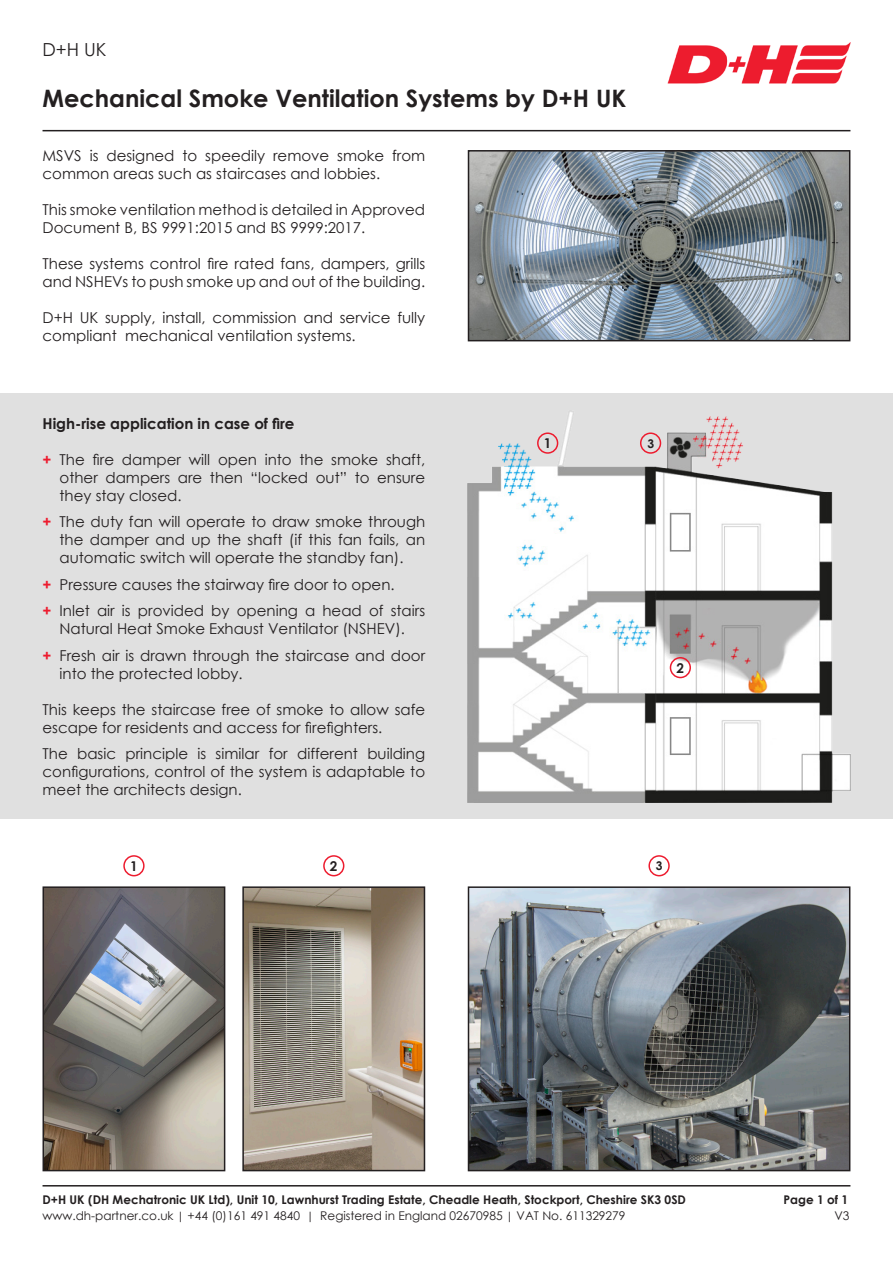
<style>
.page{position:relative;width:893px;height:1263px;background:#fff}
.page>*{position:absolute;margin:0;border:0;box-sizing:border-box;transform-origin:0 0}
.t1{font:700 24px "Century Gothic";color:#231f20}
.t2{font:18px "Century Gothic";color:#231f20}
.t3{font:15px/18px "Century Gothic";color:#231f20}
.t4{font:700 15px "Century Gothic";color:#231f20}
.t5{font:700 13.5px "Century Gothic";color:#231f20}
.t6{font:700 12px "Century Gothic";color:#231f20}
.t7{font:12px "Century Gothic";color:#231f20}
.s1{font-weight:700;color:#ed1b2e}
.s2{font-size:11.25px}
</style>
<div class="page">
<hr style="left:43px;top:130px;width:807px;height:1px;background:#231f20">
<hr style="left:43px;top:1185px;width:807px;height:1px;background:#231f20">
<img style="left:668px;top:43px;width:182px;height:40px">
<div style="left:0;top:393px;width:893px;height:426px;background:#e0e0e0"></div>
<img style="left:46px;top:889px;width:176px;height:279px">
<div style="left:43px;top:886px;width:182px;height:285px;border:2px solid #231f20"></div>
<img style="left:245px;top:889px;width:177px;height:279px">
<div style="left:242px;top:886px;width:183px;height:285px;border:2px solid #231f20"></div>
<img style="left:468px;top:412px;width:382px;height:390px">
<img style="left:471px;top:153px;width:376px;height:185px">
<div style="left:468px;top:150px;width:382px;height:191px;border:2px solid #231f20"></div>
<div style="left:537px;top:432px;width:21px;height:22px;border:2px solid #ed1c2f;border-radius:50%"></div>
<div style="left:670px;top:657px;width:21px;height:21px;border:2px solid #ed1c2f;border-radius:50%"></div>
<div style="left:640px;top:432px;width:21px;height:22px;border:2px solid #ed1c2f;border-radius:50%"></div>
<img style="left:471px;top:889px;width:376px;height:279px">
<div style="left:468px;top:886px;width:382px;height:285px;border:2px solid #231f20"></div>
<div style="left:123px;top:855px;width:22px;height:21px;border:2px solid #ed1c2f;border-radius:50%"></div>
<div style="left:323px;top:855px;width:21px;height:21px;border:2px solid #ed1c2f;border-radius:50%"></div>
<div style="left:648px;top:855px;width:22px;height:21px;border:2px solid #ed1c2f;border-radius:50%"></div>
<p class="t2" style="left:43px;top:37px;width:66px">D+H UK</p>
<p class="t1" style="left:43px;top:80px;width:585px">Mechanical Smoke Ventilation Systems by D+H UK</p>
<p class="t3" style="left:43px;top:147px;width:384px">MSVS is designed to speedily remove smoke from common areas such as staircases and lobbies.</p>
<p class="t3" style="left:43px;top:201px;width:384px">This smoke ventilation method is detailed in Approved<br>Document B, BS 9991:2015 and BS 9999:2017.</p>
<p class="t3" style="left:43px;top:255px;width:384px">These systems control fire rated fans, dampers, grills and NSHEVs to push smoke up and out of the building.</p>
<p class="t3" style="left:43px;top:309px;width:384px">D+H UK supply, install, commission and service fully compliant mechanical ventilation systems.</p>
<p class="t4" style="left:43px;top:412px;width:253px">High-rise application in case of fire</p>
<p class="t3" style="left:60px;top:450px;width:367px;text-align:justify;text-indent:-17px"><span class="s1">+</span> The fire damper will open into the smoke shaft, other dampers are then “locked out” to ensure they stay closed.</p>
<p class="t3" style="left:60px;top:512px;width:367px;text-align:justify;text-indent:-17px"><span class="s1">+</span> The duty fan will operate to draw smoke through the damper and up the shaft (if this fan fails, an automatic switch will operate the standby fan).</p>
<p class="t3" style="left:43px;top:575px;width:354px"><span class="s1">+</span> Pressure causes the stairway fire door to open.</p>
<p class="t3" style="left:43px;top:601px;width:384px;text-align:center"><span class="s1">+</span> Inlet air is provided by opening a head of stairs<br>Natural Heat Smoke Exhaust Ventilator (NSHEV).</p>
<p class="t3" style="left:60px;top:646px;width:367px;text-indent:-17px"><span class="s1">+</span> Fresh air is drawn through the staircase and door into the protected lobby.</p>
<p class="t3" style="left:43px;top:700px;width:384px">This keeps the staircase free of smoke to allow safe escape for residents and access for firefighters.</p>
<p class="t3" style="left:43px;top:744px;width:384px;text-align:justify">The basic principle is similar for different building configurations, control of the system is adaptable to meet the architects design.</p>
<p class="t5" style="left:544px;top:433px;width:9px">1</p>
<p class="t6" style="left:647px;top:434px;width:8px">3</p>
<p class="t5" style="left:676px;top:657px;width:9px">2</p>
<p class="t5" style="left:130px;top:856px;width:9px">1</p>
<p class="t5" style="left:330px;top:856px;width:9px">2</p>
<p class="t6" style="left:656px;top:857px;width:8px">3</p>
<p class="t6" style="left:43px;top:1191px;width:645px">D+H UK (DH Mechatronic UK Ltd), Unit 10, Lawnhurst Trading Estate, Cheadle Heath, Stockport, Cheshire SK3 0SD</p>
<p class="t6" style="left:783px;top:1191px;width:66px">Page 1 of 1</p>
<p class="t7" style="left:43px;top:1207px;width:585px">www.dh-partner.co.uk <span class="s2">|</span> +44 (0)161 491 4840 <span class="s2">|</span> Registered in England 02670985 <span class="s2">|</span> VAT No. 611329279</p>
<p class="t7" style="left:834px;top:1207px;width:17px">V3</p>
</div>
